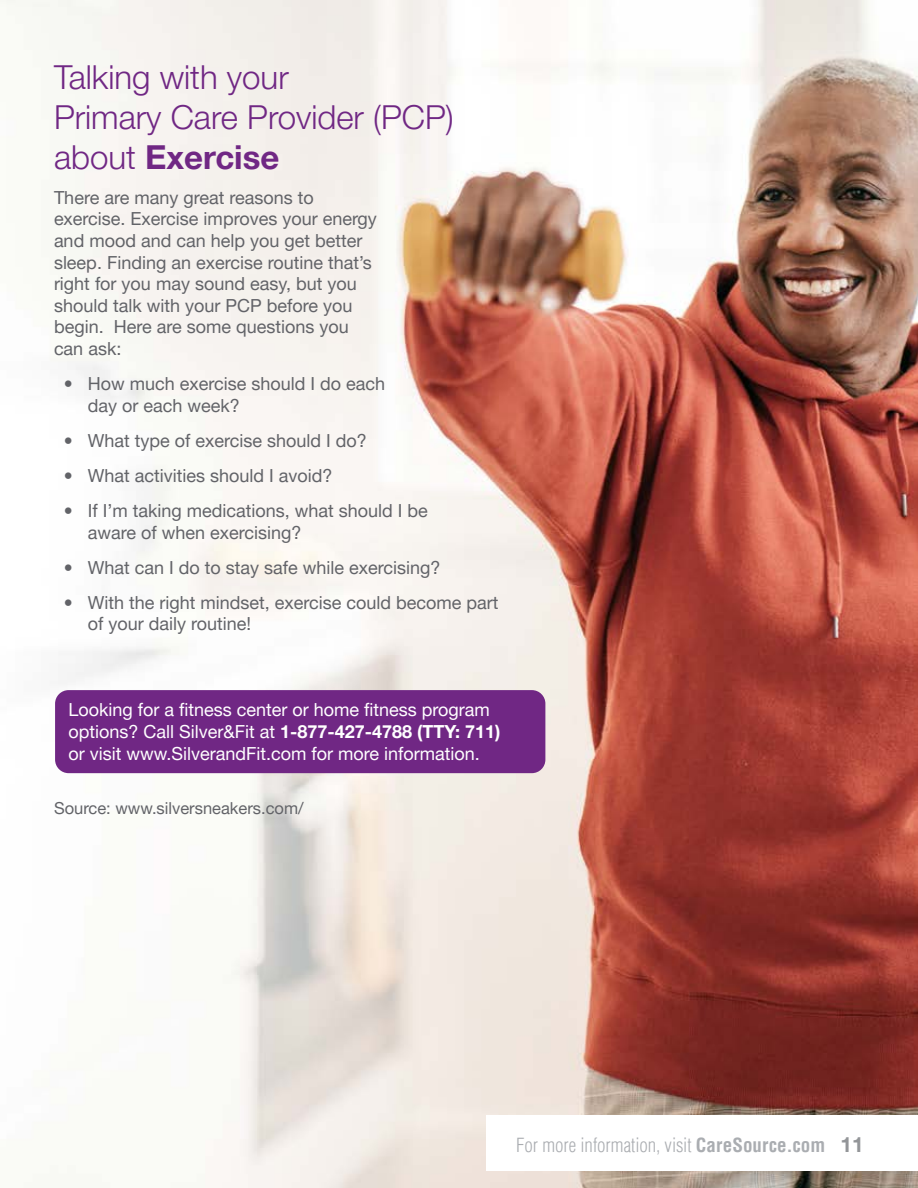
<style>
.page{position:relative;width:918px;height:1188px;background:#fff}
.page>*{position:absolute;margin:0;border:0;box-sizing:border-box;transform-origin:0 0}
.t1{font:300 33px/39.6px "Helvetica Neue LT Pro";color:#702784}
.t2{font:300 condensed 19.05px "Helvetica LT Pro";letter-spacing:-.005em;color:#aaadb1}
.t3{font:18px/21.6px "Helvetica Neue LT Pro";color:#626368}
.t4{font:18px/21.6px "Helvetica Neue LT Pro";color:#fff}
.t5{font:16.5px "Helvetica Neue LT Pro";color:#626368}
.s1{font-weight:700}
.s2{font-family:"Helvetica Neue LT Pro";font-weight:700;font-stretch:normal;font-size:21px;color:#939598}
</style>
<div class="page">
<img style="left:0;top:0;width:918px;height:1188px">
<div style="left:55px;top:690px;width:490px;height:83px;background:#702784;border-radius:14px"></div>
<div style="left:486px;top:1116px;width:432px;height:55px;background:#fff"></div>
<h2 class="t1" style="left:54px;top:57px;width:401px">Talking with your<br>Primary Care Provider (PCP) about <span class="s1">Exercise</span></h2>
<p class="t3" style="left:54px;top:186px;width:324px">There are many great reasons to exercise. Exercise improves your energy and mood and can help you get better sleep. Finding an exercise routine that’s right for you may sound easy, but you should talk with your PCP before you begin. Here are some questions you can ask:</p>
<p class="t3" style="left:88px;top:372px;width:299px;text-indent:-24px">• How much exercise should I do each day or each week?</p>
<p class="t3" style="left:64px;top:429px;width:305px">• What type of exercise should I do?</p>
<p class="t3" style="left:64px;top:464px;width:270px">• What activities should I avoid?</p>
<p class="t3" style="left:88px;top:499px;width:342px;text-indent:-24px">• If I’m taking medications, what should I be aware of when exercising?</p>
<p class="t3" style="left:64px;top:556px;width:378px">• What can I do to stay safe while exercising?</p>
<p class="t3" style="left:88px;top:591px;width:412px;text-indent:-24px">• With the right mindset, exercise could become part of your daily routine!</p>
<p class="t4" style="left:69px;top:699px;width:433px">Looking for a fitness center or home fitness program options? Call Silver&amp;Fit at <span class="s1">1-877-427-4788 (TTY: 711) </span>or visit www.SilverandFit.com for more information.</p>
<p class="t5" style="left:54px;top:798px;width:251px">Source: www.silversneakers.com/</p>
<p class="t2" style="left:516px;top:1133px;width:349px">For more information, visit <span class="s1">CareSource.com</span> <span class="s2">11</span></p>
</div>
